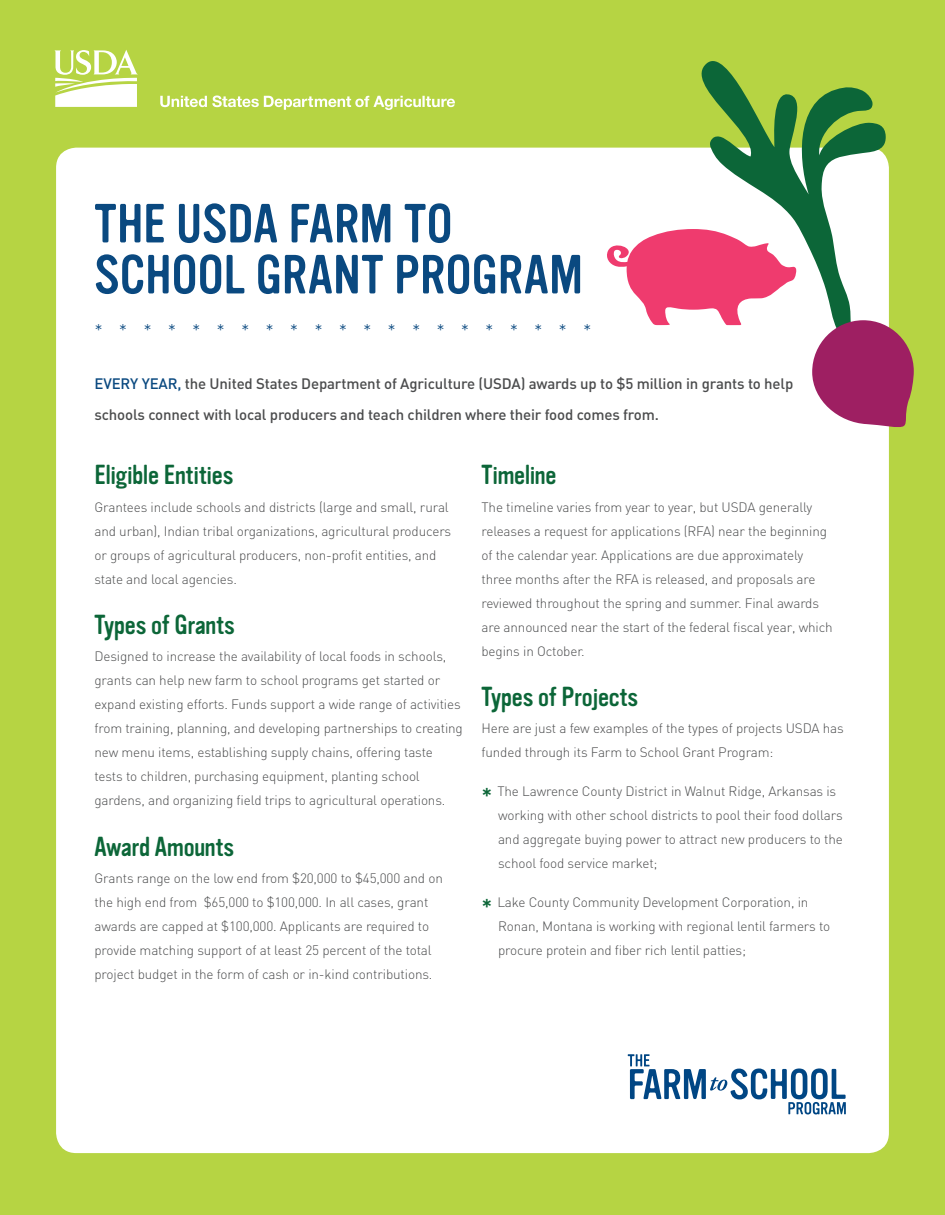
<style>
.page{position:relative;width:945px;height:1215px;background:#fff}
.page>*{position:absolute;margin:0;border:0;box-sizing:border-box;transform-origin:0 0}
.Title_2{font:54px/51px "Vinyl OT";letter-spacing:-.005em;color:#0a4980}
.Headlines{font:27px "Vinyl OT";letter-spacing:-.01em;color:#0c6638}
.t1{font:300 18px "DIN";color:#0a4980}
.Opening_Paragraph{font:500 15px/31.5px "DIN";letter-spacing:-.01em;color:#4b4c4d}
.Body{font:300 13.5px/24px "DIN";letter-spacing:-.01em;color:#4b4c4d}
.Numbered_List{font:300 13.5px/24px "DIN";letter-spacing:-.01em;color:#4b4c4d}
.s1{color:#0a4980}
.s2{font-weight:500;font-size:22.5px;color:#0c6638}
</style>
<div class="page">
<div style="left:0;top:0;width:945px;height:1214px;background:#b6d443"></div>
<div style="left:56px;top:148px;width:833px;height:1005px;background:#fff;border-radius:20px"></div>
<svg style="left:54px;top:50px;width:84px;height:57px"></svg>
<svg style="left:160px;top:96px;width:295px;height:14px"></svg>
<svg style="left:681px;top:61px;width:205px;height:265px"></svg>
<svg style="left:812px;top:320px;width:102px;height:109px"></svg>
<svg style="left:607px;top:229px;width:189px;height:96px"></svg>
<svg style="left:628px;top:1054px;width:218px;height:60px"></svg>
<p class="Title_2" style="left:94px;top:199px;width:490px">THE USDA FARM TO<br>SCHOOL GRANT PROGRAM</p>
<p class="t1" style="left:94px;top:320px;width:498px">*********************</p>
<p class="Opening_Paragraph" style="left:94px;top:367px;width:700px"><span class="s1">EVERY YEAR,</span> the United States Department of Agriculture (USDA) awards up to $5 million in grants to help schools connect with local producers and teach children where their food comes from.</p>
<p class="Headlines" style="left:94px;top:460px;width:140px">Eligible Entities</p>
<p class="Body" style="left:94px;top:495px;width:358px">Grantees include schools and districts (large and small, rural and urban), Indian tribal organizations, agricultural producers or groups of agricultural producers, non-profit entities, and state and local agencies.</p>
<p class="Headlines" style="left:94px;top:610px;width:142px">Types of Grants</p>
<p class="Body" style="left:94px;top:644px;width:370px">Designed to increase the availability of local foods in schools, grants can help new farm to school programs get started or expand existing efforts. Funds support a wide range of activities from training, planning, and developing partnerships to creating new menu items, establishing supply chains, offering taste tests to children, purchasing equipment, planting school gardens, and organizing field trips to agricultural operations.</p>
<p class="Headlines" style="left:94px;top:831px;width:141px">Award Amounts</p>
<p class="Body" style="left:94px;top:866px;width:350px">Grants range on the low end from $20,000 to $45,000 and on the high end from $65,000 to $100,000. In all cases, grant awards are capped at $100,000. Applicants are required to provide matching support of at least 25 percent of the total project budget in the form of cash or in-kind contributions.</p>
<p class="Headlines" style="left:482px;top:460px;width:77px">Timeline</p>
<p class="Body" style="left:482px;top:495px;width:353px">The timeline varies from year to year, but USDA generally releases a request for applications (RFA) near the beginning of the calendar year. Applications are due approximately three months after the RFA is released, and proposals are reviewed throughout the spring and summer. Final awards are announced near the start of the federal fiscal year, which begins in October.</p>
<p class="Headlines" style="left:482px;top:682px;width:158px">Types of Projects</p>
<p class="Body" style="left:482px;top:716px;width:364px">Here are just a few examples of the types of projects USDA has funded through its Farm to School Grant Program:</p>
<p class="Numbered_List" style="left:498px;top:779px;width:346px;text-indent:-16px"><span class="s2">*</span> The Lawrence County District in Walnut Ridge, Arkansas is working with other school districts to pool their food dollars and aggregate buying power to attract new producers to the school food service market;</p>
<p class="Numbered_List" style="left:498px;top:890px;width:334px;text-indent:-16px"><span class="s2">*</span> Lake County Community Development Corporation, in<br>Ronan, Montana is working with regional lentil farmers to procure protein and fiber rich lentil patties;</p>
</div>
